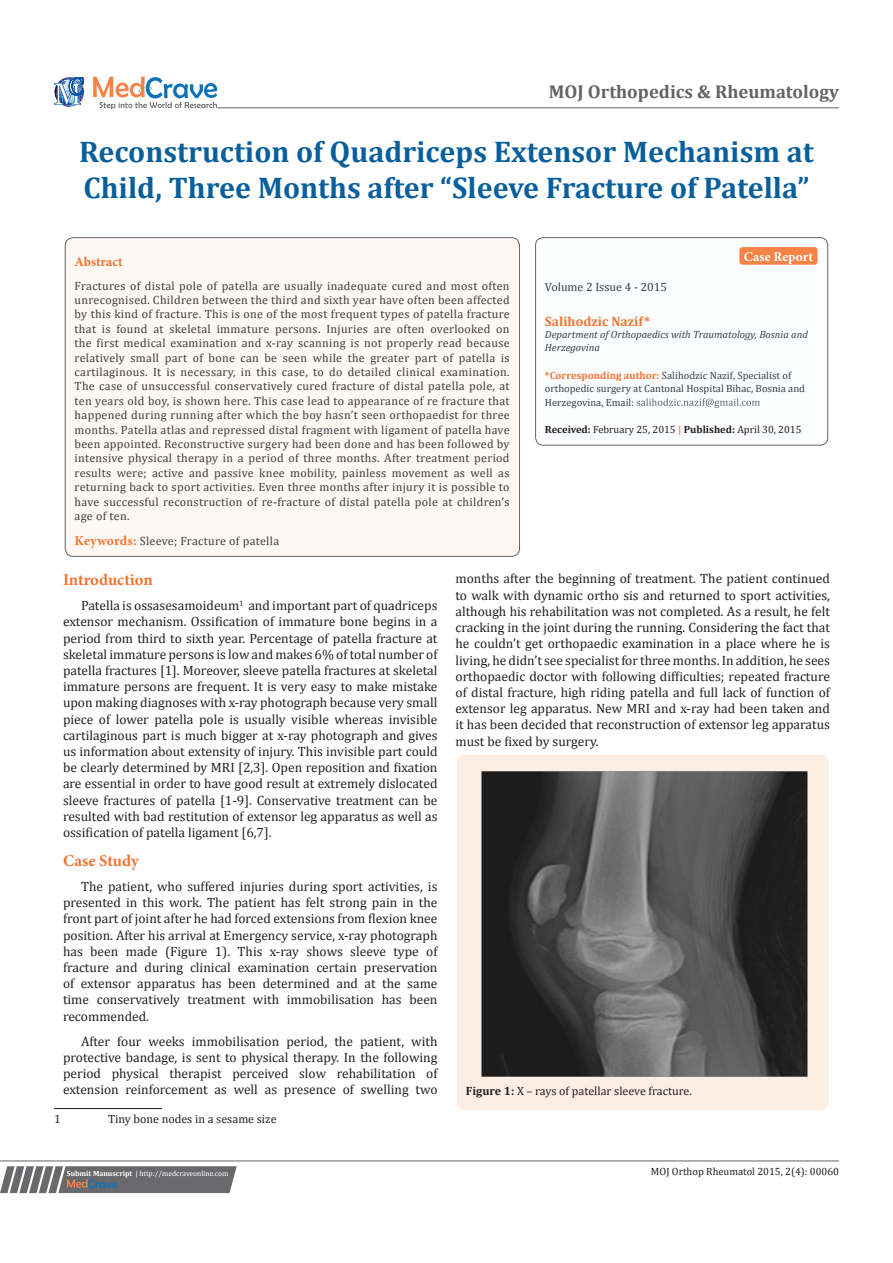
<style>
.page{position:relative;width:893px;height:1263px;background:#fff}
.page>*{position:absolute;margin:0;border:0;box-sizing:border-box;transform-origin:0 0}
.t1{font:700 30px/36px "Cambria";color:#085f9c}
.t2{font:700 18.6px "Cambria";color:#636366}
.t3{font:700 16.5px "Minion Pro";color:#f37331}
.t4{font:13.5px/16.2px "Cambria";color:#231f20;text-align:justify}
.t5{font:700 13.5px "Cambria";color:#f37331}
.t6{font:700 13.5px "Minion Pro";letter-spacing:.005em;color:#fff}
.t7{font:700 13.5px "Minion Pro";color:#f37331}
.t8{font:12px/14.4px "Cambria";letter-spacing:.025em;color:#3e3e3f;text-align:justify}
.t9{font:12px "Cambria";color:#231f20}
.t10{font:12px "Cambria";color:#3e3e3f}
.t11{font:10.5px/13.5px "Cambria";color:#3e3e3f}
.t12{font:10.5px "Cambria";color:#231f20}
.t13{font:italic 10.5px/12.6px "Cambria";color:#3e3e3f}
.t14{font:7.5px "Cambria";color:#fff}
.s1{font-family:"Minion Pro";font-weight:700;font-size:13.5px;color:#f37331}
.s2{font-weight:700;color:#f37331}
.s3{font-weight:700}
.s4{font-weight:700;color:#f58345}
</style>
<div class="page">
<svg style="left:54px;top:77px;width:30px;height:30px"></svg>
<svg style="left:93px;top:77px;width:124px;height:32px"></svg>
<div style="left:536px;top:238px;width:292px;height:207px;background:#fbfdfe;border-radius:8px"></div>
<svg style="left:637px;top:398px;width:123px;height:10px"></svg>
<div style="left:535px;top:237px;width:293px;height:209px;border:1px solid #626465;border-radius:8px"></div>
<div style="left:65px;top:238px;width:454px;height:318px;background:#fef7f2;border-radius:8px"></div>
<div style="left:65px;top:237px;width:455px;height:320px;border:1px solid #626465;border-radius:8px"></div>
<svg style="left:0;top:1166px;width:237px;height:27px;background:#78787a"></svg>
<hr style="left:0;top:1161px;width:839px;height:1px;background:#626465">
<hr style="left:54px;top:1108px;width:108px;height:1px;background:#231f20">
<div style="left:457px;top:755px;width:372px;height:355px;background:#fdeee3;border-radius:8px"></div>
<img style="left:481px;top:771px;width:326px;height:305px">
<hr style="left:218px;top:108px;width:621px;height:1px;background:#626465">
<div style="left:739px;top:247px;width:78px;height:18px;background:#f58345;border-radius:3px"></div>
<p class="t2" style="left:549px;top:79px;width:292px">MOJ Orthopedics &amp; Rheumatology</p>
<p class="t1" style="left:79px;top:133px;width:736px">Reconstruction of Quadriceps Extensor Mechanism at<br>Child, Three Months after “Sleeve Fracture of Patella”</p>
<p class="t7" style="left:75px;top:252px;width:50px">Abstract</p>
<p class="t8" style="left:75px;top:278px;width:437px">Fractures of distal pole of patella are usually inadequate cured and most often unrecognised. Children between the third and sixth year have often been affected by this kind of fracture. This is one of the most frequent types of patella fracture that is found at skeletal immature persons. Injuries are often overlooked on the first medical examination and x-ray scanning is not properly read because relatively small part of bone can be seen while the greater part of patella is cartilaginous. It is necessary, in this case, to do detailed clinical examination.<br>The case of unsuccessful conservatively cured fracture of distal patella pole, at ten years old boy, is shown here. This case lead to appearance of re fracture that happened during running after which the boy hasn’t seen orthopaedist for three months. Patella atlas and repressed distal fragment with ligament of patella have been appointed. Reconstructive surgery had been done and has been followed by intensive physical therapy in a period of three months. After treatment period results were; active and passive knee mobility, painless movement as well as returning back to sport activities. Even three months after injury it is possible to have successful reconstruction of re-fracture of distal patella pole at children’s age of ten.</p>
<p class="t8" style="left:75px;top:534px;width:206px"><span class="s1">Keywords:</span> Sleeve; Fracture of patella</p>
<p class="t6" style="left:744px;top:247px;width:71px">Case Report</p>
<p class="t10" style="left:545px;top:279px;width:124px">Volume 2 Issue 4 - 2015</p>
<p class="t5" style="left:545px;top:311px;width:107px">Salihodzic Nazif*</p>
<p class="t13" style="left:545px;top:328px;width:264px">Department of Orthopaedics with Traumatology, Bosnia and<br>Herzegovina</p>
<p class="t11" style="left:545px;top:368px;width:262px"><span class="s2">*Corresponding author:</span> Salihodzic Nazif, Specialist of orthopedic surgery at Cantonal Hospital Bihac, Bosnia and<br>Herzegovina, Email:</p>
<p class="t12" style="left:545px;top:423px;width:258px"><span class="s3">Received:</span> February 25, 2015 <span class="s4">|</span> <span class="s3">Published:</span> April 30, 2015</p>
<p class="t3" style="left:63px;top:568px;width:91px">Introduction</p>
<p class="t4" style="left:63px;top:597px;width:376px;text-indent:18px">Patella is ossasesamoideum<sup>1</sup> and important part of quadriceps extensor mechanism. Ossification of immature bone begins in a period from third to sixth year. Percentage of patella fracture at skeletal immature persons is low and makes 6% of total number of patella fractures [1]. Moreover, sleeve patella fractures at skeletal immature persons are frequent. It is very easy to make mistake upon making diagnoses with x-ray photograph because very small piece of lower patella pole is usually visible whereas invisible cartilaginous part is much bigger at x-ray photograph and gives us information about extensity of injury. This invisible part could be clearly determined by MRI [2,3]. Open reposition and fixation are essential in order to have good result at extremely dislocated sleeve fractures of patella [1-9]. Conservative treatment can be resulted with bad restitution of extensor leg apparatus as well as ossification of patella ligament [6,7].</p>
<p class="t3" style="left:63px;top:849px;width:77px">Case Study</p>
<p class="t4" style="left:63px;top:878px;width:376px;text-indent:18px">The patient, who suffered injuries during sport activities, is presented in this work. The patient has felt strong pain in the front part of joint after he had forced extensions from flexion knee position. After his arrival at Emergency service, x-ray photograph has been made (Figure 1). This x-ray shows sleeve type of fracture and during clinical examination certain preservation of extensor apparatus has been determined and at the same time conservatively treatment with immobilisation has been recommended.</p>
<p class="t4" style="left:63px;top:1033px;width:376px;text-indent:18px">After four weeks immobilisation period, the patient, with protective bandage, is sent to physical therapy. In the following period physical therapist perceived slow rehabilitation of extension reinforcement as well as presence of swelling two</p>
<p class="t9" style="left:54px;top:1112px;width:8px">1</p>
<p class="t9" style="left:108px;top:1112px;width:170px">Tiny bone nodes in a sesame size</p>
<p class="t4" style="left:455px;top:571px;width:376px">months after the beginning of treatment. The patient continued to walk with dynamic ortho sis and returned to sport activities, although his rehabilitation was not completed. As a result, he felt cracking in the joint during the running. Considering the fact that he couldn’t get orthopaedic examination in a place where he is living, he didn’t see specialist for three months. In addition, he sees orthopaedic doctor with following difficulties; repeated fracture of distal fracture, high riding patella and full lack of function of extensor leg apparatus. New MRI and x-ray had been taken and it has been decided that reconstruction of extensor leg apparatus must be fixed by surgery.</p>
<p class="t9" style="left:466px;top:1084px;width:228px"><span class="s3">Figure 1:</span> X – rays of patellar sleeve fracture.</p>
<p class="t14" style="left:67px;top:1169px;width:163px"><span class="s3">Submit Manuscript</span> | http://medcraveonline.com</p>
<p class="t12" style="left:651px;top:1165px;width:190px">MOJ Orthop Rheumatol 2015, 2(4): 00060</p>
</div>
